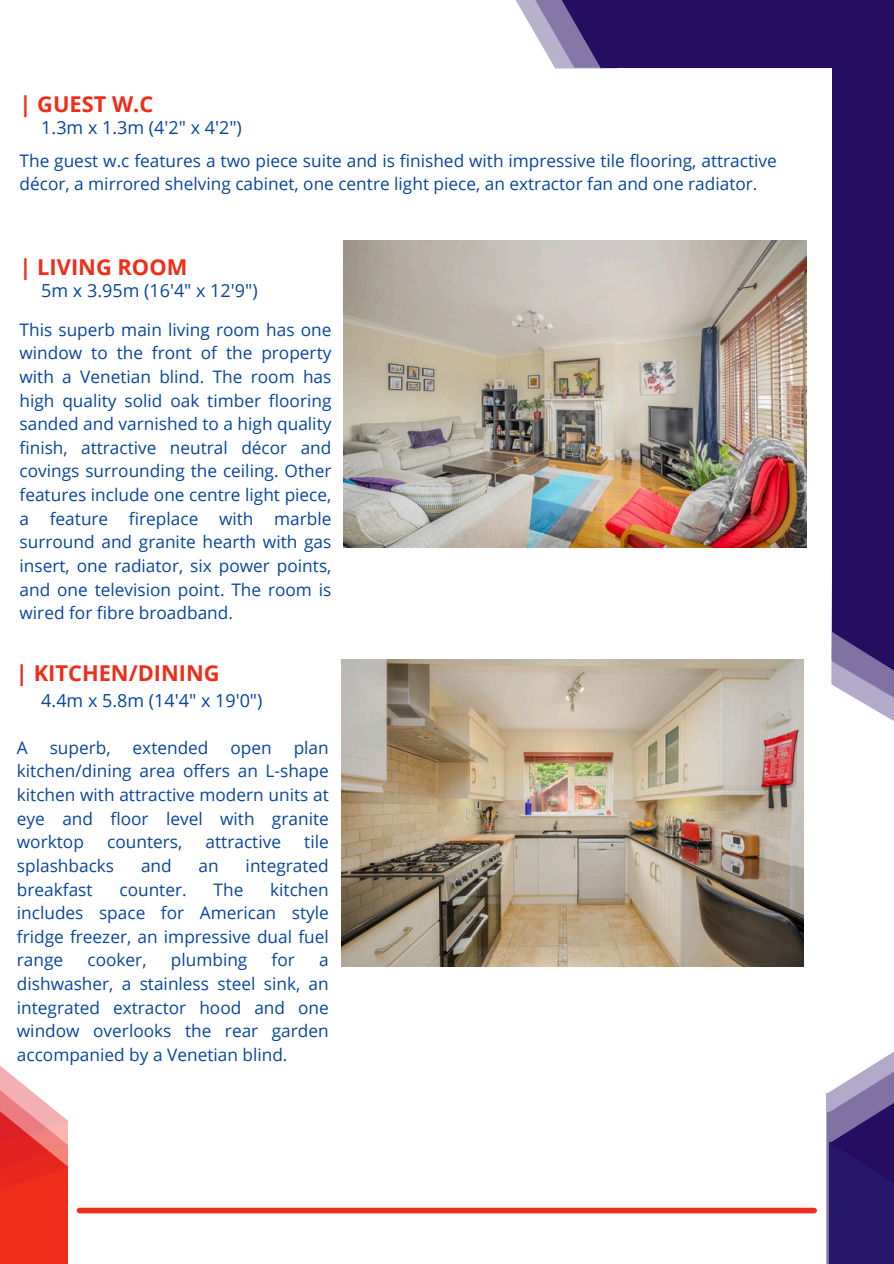
<style>
.page{position:relative;width:894px;height:1264px;background:#fff}
.page>*{position:absolute;margin:0;border:0;box-sizing:border-box;transform-origin:0 0}
.t1{font:700 21.9px "Open Sans";color:#ef2d19}
.t2{font:18px "Open Sans";color:#08459d}
.t3{font:17.25px/23.7px "Open Sans";color:#08459d;text-align:justify}
</style>
<div class="page">
<svg style="left:515px;top:0;width:13px;height:21px"></svg>
<svg style="left:528px;top:0;width:27px;height:68px;fill:#b9b2cd"></svg>
<div style="left:602px;top:0;width:291px;height:68px;background:#250e62"></div>
<svg style="left:831px;top:585px;width:62px;height:136px"></svg>
<div style="left:832px;top:0;width:61px;height:631px;background:#250e62"></div>
<svg style="left:832px;top:631px;width:61px;height:60px;background:#6c5d95"></svg>
<svg style="left:555px;top:0;width:62px;height:69px"></svg>
<div style="left:826px;top:1112px;width:67px;height:151px;background:#28186c"></div>
<svg style="left:826px;top:1052px;width:67px;height:143px"></svg>
<svg style="left:0;top:1066px;width:69px;height:197px;background:#ef6057"></svg>
<div style="left:79px;top:1207px;width:735px;height:6px;background:#ef2d19"></div>
<img style="left:344px;top:240px;width:462px;height:308px">
<img style="left:341px;top:659px;width:462px;height:307px">
<p class="t1" style="left:20px;top:89px;width:135px">| GUEST W.C</p>
<p class="t3" style="left:20px;top:148px;width:758px">The guest w.c features a two piece suite and is finished with impressive tile flooring, attractive décor, a mirrored shelving cabinet, one centre light piece, an extractor fan and one radiator.</p>
<h1 class="t2" style="left:41px;top:115px;width:202px">1.3m x 1.3m (4'2" x 4'2")</h1>
<p class="t1" style="left:20px;top:251px;width:169px">| LIVING ROOM</p>
<p class="t2" style="left:41px;top:277px;width:218px">5m x 3.95m (16'4" x 12'9")</p>
<p class="t3" style="left:20px;top:317px;width:313px">This superb main living room has one window to the front of the property with a Venetian blind. The room has high quality solid oak timber flooring sanded and varnished to a high quality finish, attractive neutral décor and covings surrounding the ceiling. Other features include one centre light piece, a feature fireplace with marble surround and granite hearth with gas insert, one radiator, six power points, and one television point. The room is wired for fibre broadband.</p>
<p class="t1" style="left:16px;top:657px;width:205px">| KITCHEN/DINING</p>
<p class="t2" style="left:41px;top:687px;width:223px">4.4m x 5.8m (14'4" x 19'0")</p>
<h1 class="t3" style="left:17px;top:735px;width:12px">A</h1>
<h1 class="t3" style="left:50px;top:735px;width:62px">superb,</h1>
<h1 class="t3" style="left:133px;top:735px;width:77px">extended</h1>
<h1 class="t3" style="left:230px;top:735px;width:43px">open</h1>
<h1 class="t3" style="left:17px;top:735px;width:313px;text-indent:277px">plan kitchen/dining area offers an L-shape kitchen with attractive modern units at eye and floor level with granite worktop</h1>
<h1 class="t3" style="left:107px;top:829px;width:77px">counters,</h1>
<h1 class="t3" style="left:205px;top:829px;width:77px">attractive</h1>
<h1 class="t3" style="left:304px;top:829px;width:26px">tile</h1>
<h1 class="t3" style="left:17px;top:853px;width:99px">splashbacks</h1>
<h1 class="t3" style="left:141px;top:853px;width:32px">and</h1>
<h1 class="t3" style="left:198px;top:853px;width:22px">an</h1>
<h1 class="t3" style="left:245px;top:853px;width:85px">integrated</h1>
<h1 class="t3" style="left:17px;top:877px;width:77px">breakfast</h1>
<h1 class="t3" style="left:119px;top:877px;width:69px">counter.</h1>
<h1 class="t3" style="left:213px;top:877px;width:31px">The</h1>
<h1 class="t3" style="left:17px;top:877px;width:313px;text-indent:253px">kitchen includes space for American style fridge freezer, an impressive dual fuel range</h1>
<h1 class="t3" style="left:87px;top:947px;width:61px">cooker,</h1>
<h1 class="t3" style="left:171px;top:947px;width:78px">plumbing</h1>
<h1 class="t3" style="left:271px;top:947px;width:25px">for</h1>
<h1 class="t3" style="left:17px;top:947px;width:313px;text-indent:302px">a dishwasher, a stainless steel sink, an integrated extractor hood and one window overlooks the rear garden accompanied by a Venetian blind.</h1>
</div>
